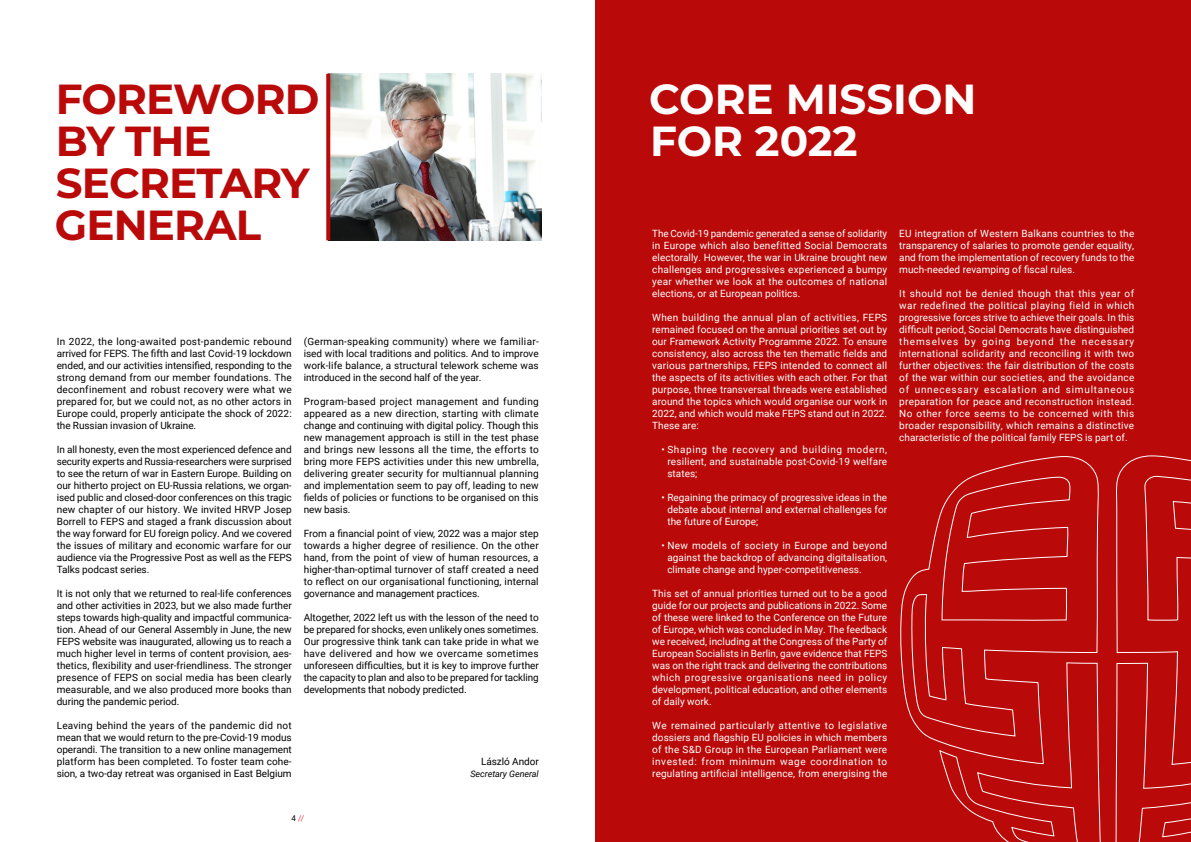
<style>
.page{position:relative;width:1191px;height:842px;background:#fff}
.page>*{position:absolute;margin:0;border:0;box-sizing:border-box;transform-origin:0 0}
.t1{font:700 42px/42px "Montserrat";letter-spacing:-.02em;color:#ba0909}
.t2{font:700 42px/42px "Montserrat";color:#fff}
.t3{font:10px/12px "Roboto";letter-spacing:-.005em;color:#000;text-align:justify}
.t4{font:10px/12px "Roboto";letter-spacing:.005em;color:#fff;text-align:justify}
.t5{font:italic 9px "Roboto";letter-spacing:-.005em;color:#000}
.t6{font:8px "Roboto";color:#e73137}
.s1{color:#000}
</style>
<div class="page">
<div style="left:595px;top:0;width:596px;height:842px;background:#ba0909"></div>
<svg style="left:900px;top:456px;width:291px;height:386px"></svg>
<img style="left:330px;top:74px;width:211px;height:166px">
<svg style="left:326px;top:74px;width:4px;height:166px"></svg>
<h1 class="t1" style="left:55px;top:76px;width:266px">FOREWORD<br>BY THE<br>SECRETARY<br>GENERAL</h1>
<p class="t3" style="left:57px;top:335px;width:236px">In 2022, the long-awaited post-pandemic rebound arrived for FEPS. The fifth and last Covid-19 lockdown ended, and our activities intensified, responding to the strong demand from our member foundations. The deconfinement and robust recovery were what we prepared for, but we could not, as no other actors in Europe could, properly anticipate the shock of 2022: the Russian invasion of Ukraine.</p>
<p class="t3" style="left:57px;top:443px;width:236px">In all honesty, even the most experienced defence and security experts and Russia-researchers were surprised to see the return of war in Eastern Europe. Building on our hitherto project on EU-Russia relations, we organ&shy;ised public and closed-door conferences on this tragic new chapter of our history. We invited HRVP Josep Borrell to FEPS and staged a frank discussion about the way forward for EU foreign policy. And we covered the issues of military and economic warfare for our audience via the Progressive Post as well as the FEPS Talks podcast series.</p>
<p class="t3" style="left:57px;top:587px;width:236px">It is not only that we returned to real-life conferences and other activities in 2023, but we also made further steps towards high-quality and impactful communica&shy;tion. Ahead of our General Assembly in June, the new FEPS website was inaugurated, allowing us to reach a much higher level in terms of content provision, aes&shy;thetics, flexibility and user-friendliness. The stronger presence of FEPS on social media has been clearly measurable, and we also produced more books than during the pandemic period.</p>
<p class="t3" style="left:57px;top:719px;width:237px">Leaving behind the years of the pandemic did not mean that we would return to the pre-Covid-19 modus operandi. The transition to a new online management platform has been completed. To foster team cohe&shy;sion, a two-day retreat was organised in East Belgium</p>
<p class="t3" style="left:304px;top:335px;width:236px">(German-speaking community) where we familiar&shy;ised with local traditions and politics. And to improve work-life balance, a structural telework scheme was introduced in the second half of the year.</p>
<p class="t3" style="left:304px;top:395px;width:237px">Program-based project management and funding appeared as a new direction, starting with climate change and continuing with digital policy. Though this new management approach is still in the test phase and brings new lessons all the time, the efforts to bring more FEPS activities under this new umbrella, delivering greater security for multiannual planning and implementation seem to pay off, leading to new fields of policies or functions to be organised on this new basis.</p>
<p class="t3" style="left:304px;top:527px;width:236px">From a financial point of view, 2022 was a major step towards a higher degree of resilience. On the other hand, from the point of view of human resources, a higher-than-optimal turnover of staff created a need to reflect on our organisational functioning, internal governance and management practices.</p>
<p class="t3" style="left:304px;top:611px;width:236px">Altogether, 2022 left us with the lesson of the need to be prepared for shocks, even unlikely ones sometimes.<br>Our progressive think tank can take pride in what we have delivered and how we overcame sometimes unforeseen difficulties, but it is key to improve further the capacity to plan and also to be prepared for tackling developments that nobody predicted.</p>
<p class="t3" style="left:481px;top:755px;width:59px">László Andor</p>
<p class="t5" style="left:470px;top:767px;width:70px">Secretary General</p>
<p class="t6" style="left:291px;top:813px;width:14px"><span class="s1">4</span> //</p>
<h1 class="t2" style="left:649px;top:76px;width:329px">CORE MISSION<br>FOR 2022</h1>
<p class="t4" style="left:652px;top:227px;width:237px">The Covid-19 pandemic generated a sense of solidarity in Europe which also benefitted Social Democrats electorally. However, the war in Ukraine brought new challenges and progressives experienced a bumpy year whether we look at the outcomes of national elections, or at European politics.</p>
<p class="t4" style="left:652px;top:311px;width:236px">When building the annual plan of activities, FEPS remained focused on the annual priorities set out by our Framework Activity Programme 2022. To ensure consistency, also across the ten thematic fields and various partnerships, FEPS intended to connect all the aspects of its activities with each other. For that purpose, three transversal threads were established around the topics which would organise our work in 2022, and which would make FEPS stand out in 2022.<br>These are:</p>
<p class="t4" style="left:667px;top:443px;width:221px;text-indent:-6px">• Shaping the recovery and building modern, resilient, and sustainable post-Covid-19 welfare states;</p>
<p class="t4" style="left:667px;top:491px;width:221px;text-indent:-6px">• Regaining the primacy of progressive ideas in the debate about internal and external challenges for the future of Europe;</p>
<p class="t4" style="left:667px;top:539px;width:221px;text-indent:-6px">• New models of society in Europe and beyond against the backdrop of advancing digitalisation, climate change and hyper-competitiveness.</p>
<p class="t4" style="left:652px;top:587px;width:237px">This set of annual priorities turned out to be a good guide for our projects and publications in 2022. Some of these were linked to the Conference on the Future of Europe, which was concluded in May. The feedback we received, including at the Congress of the Party of European Socialists in Berlin, gave evidence that FEPS was on the right track and delivering the contributions which progressive organisations need in policy development, political education, and other elements of daily work.</p>
<p class="t4" style="left:652px;top:719px;width:237px">We remained particularly attentive to legislative dossiers and flagship EU policies in which members of the S&amp;D Group in the European Parliament were invested: from minimum wage coordination to regulating artificial intelligence, from energising the</p>
<p class="t4" style="left:899px;top:227px;width:236px">EU integration of Western Balkans countries to the transparency of salaries to promote gender equality, and from the implementation of recovery funds to the much-needed revamping of fiscal rules.</p>
<p class="t4" style="left:899px;top:287px;width:237px">It should not be denied though that this year of war redefined the political playing field in which progressive forces strive to achieve their goals. In this difficult period, Social Democrats have distinguished themselves by going beyond the necessary international solidarity and reconciling it with two further objectives: the fair distribution of the costs of the war within our societies, and the avoidance of unnecessary escalation and simultaneous preparation for peace and reconstruction instead.<br>No other force seems to be concerned with this broader responsibility, which remains a distinctive characteristic of the political family FEPS is part of.</p>
</div>
